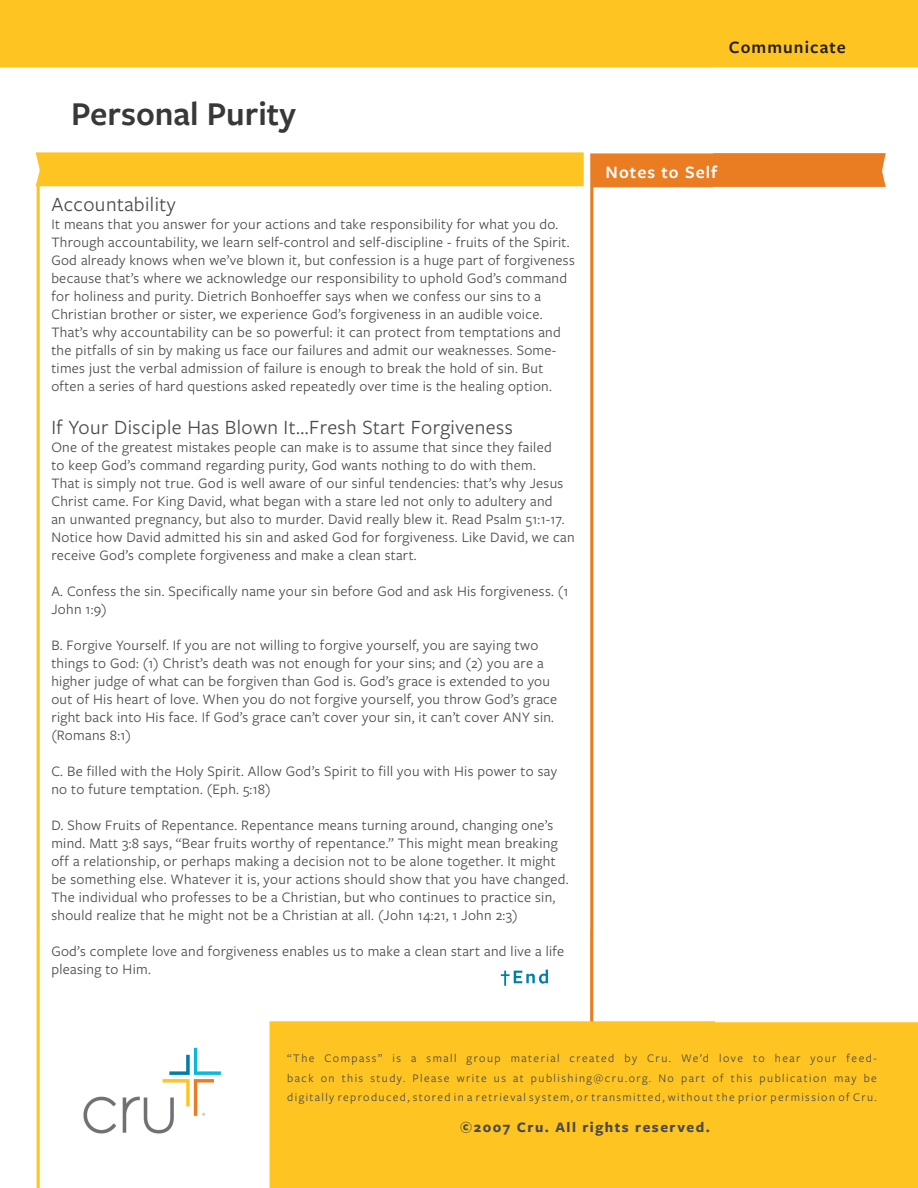
<style>
.page{position:relative;width:918px;height:1188px;background:#fff}
.page>*{position:absolute;margin:0;border:0;box-sizing:border-box;transform-origin:0 0}
.t1{font:600 34.65px "Freight Sans Pro";color:#383839}
.t2{font:21px "Freight Sans Pro";letter-spacing:.02em;color:#494a4b}
.t3{font:600 18px "Freight Sans Pro";letter-spacing:.06em;color:#fff}
.t4{font:600 18px "Freight Sans Pro";letter-spacing:.06em;color:#231f20}
.t5{font:15px/18px "Freight Sans Pro";letter-spacing:.02em;color:#494a4b}
.t6{font:700 15px "Freight Sans Pro";letter-spacing:.1em;color:#494a4b}
.t7{font:12px/19.2px "Freight Sans Pro";letter-spacing:.115em;color:#494a4b;text-align:justify}
</style>
<div class="page">
<img style="left:0;top:0;width:918px;height:1188px">
<h1 class="t1" style="left:71px;top:90px;width:226px">Personal Purity</h1>
<h2 class="t2" style="left:51px;top:190px;width:126px">Accountability</h2>
<p class="t5" style="left:51px;top:214px;width:525px">It means that you answer for your actions and take responsibility for what you do.<br>Through accountability, we learn self-control and self-discipline - fruits of the Spirit.<br>God already knows when we’ve blown it, but confession is a huge part of forgiveness because that’s where we acknowledge our responsibility to uphold God’s command for holiness and purity. Dietrich Bonhoeffer says when we confess our sins to a Christian brother or sister, we experience God’s forgiveness in an audible voice.<br>That’s why accountability can be so powerful: it can protect from temptations and the pitfalls of sin by making us face our failures and admit our weaknesses. Some&shy;times just the verbal admission of failure is enough to break the hold of sin. But often a series of hard questions asked repeatedly over time is the healing option.</p>
<h2 class="t2" style="left:51px;top:413px;width:463px">If Your Disciple Has Blown It...Fresh Start Forgiveness</h2>
<p class="t5" style="left:51px;top:438px;width:525px">One of the greatest mistakes people can make is to assume that since they failed<br>to keep God’s command regarding purity, God wants nothing to do with them.<br>That is simply not true. God is well aware of our sinful tendencies: that’s why Jesus Christ came. For King David, what began with a stare led not only to adultery and<br>an unwanted pregnancy, but also to murder. David really blew it. Read Psalm 51:1-17.<br>Notice how David admitted his sin and asked God for forgiveness. Like David, we can receive God’s complete forgiveness and make a clean start.</p>
<p class="t5" style="left:51px;top:582px;width:519px">A. Confess the sin. Specifically name your sin before God and ask His forgiveness. (1<br>John 1:9)</p>
<p class="t5" style="left:51px;top:636px;width:507px">B. Forgive Yourself. If you are not willing to forgive yourself, you are saying two things to God: (1) Christ’s death was not enough for your sins; and (2) you are a higher judge of what can be forgiven than God is. God’s grace is extended to you out of His heart of love. When you do not forgive yourself, you throw God’s grace right back into His face. If God’s grace can’t cover your sin, it can’t cover ANY sin. (Romans 8:1)</p>
<p class="t5" style="left:51px;top:762px;width:507px">C. Be filled with the Holy Spirit. Allow God’s Spirit to fill you with His power to say no to future temptation. (Eph. 5:18)</p>
<p class="t5" style="left:51px;top:816px;width:519px">D. Show Fruits of Repentance. Repentance means turning around, changing one’s mind. Matt 3:8 says, “Bear fruits worthy of repentance.” This might mean breaking off a relationship, or perhaps making a decision not to be alone together. It might be something else. Whatever it is, your actions should show that you have changed.<br>The individual who professes to be a Christian, but who continues to practice sin, should realize that he might not be a Christian at all. (John 14:21, 1 John 2:3)</p>
<p class="t5" style="left:51px;top:942px;width:515px">God’s complete love and forgiveness enables us to make a clean start and live a life pleasing to Him.</p>
<p class="t4" style="left:729px;top:35px;width:118px">Communicate</p>
<p class="t3" style="left:606px;top:160px;width:113px">Notes to Self</p>
<p class="t7" style="left:287px;top:1048px;width:591px">“The Compass” is a small group material created by Cru. We’d love to hear your feed&shy;back on this study. Please write us at publishing@cru.org. No part of this publication may be digitally reproduced, stored in a retrieval system, or transmitted, without the prior permission of Cru.</p>
<p class="t6" style="left:460px;top:1117px;width:251px">©2007 Cru. All rights reserved.</p>
</div>
